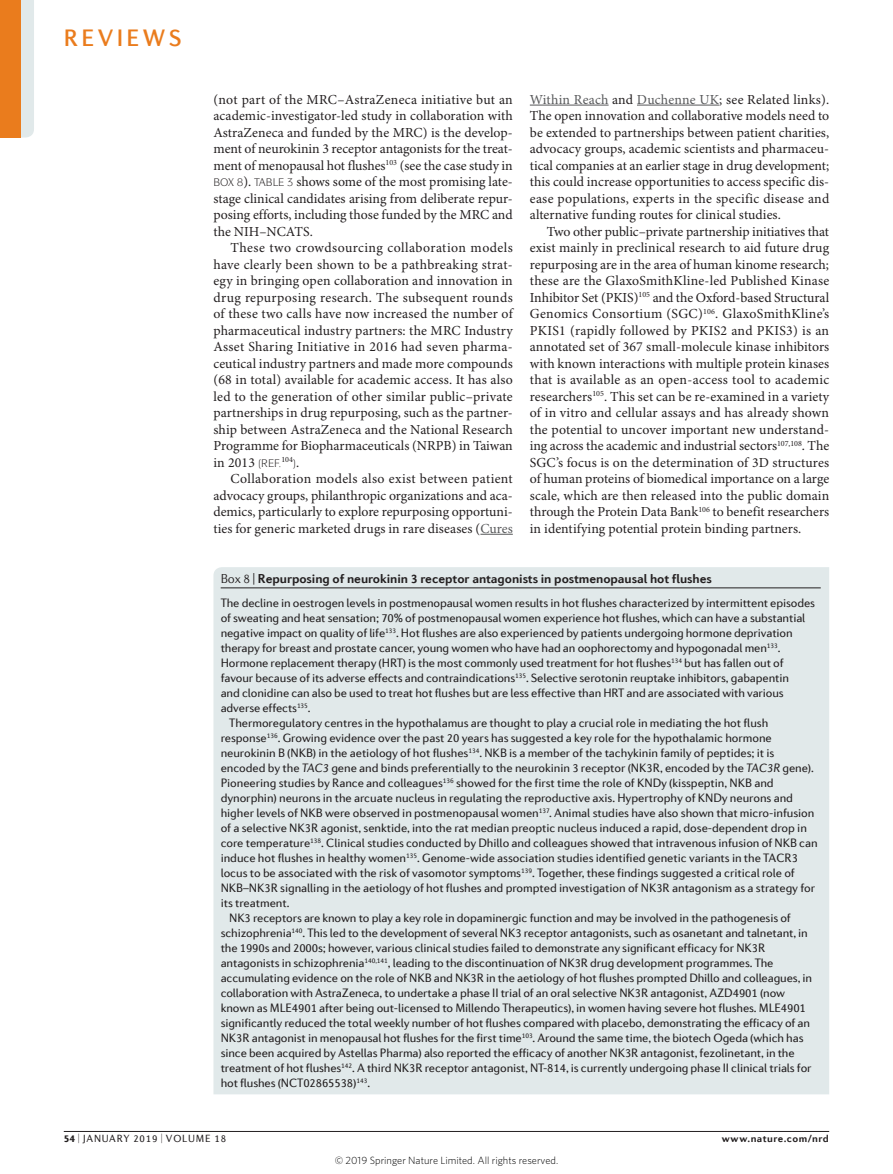
<style>
.page{position:relative;width:893px;height:1174px;background:#fff}
.page>*{position:absolute;margin:0;border:0;box-sizing:border-box;transform-origin:0 0}
.t1{font:500 24px "Diverda Sans Com";letter-spacing:.14em;color:#ea7c1d}
.Body_text{font:13.8px/16.5px "Minion Pro";color:#231f20;text-align:justify}
.Box_title{font:700 13.05px "Diverda Sans Com";letter-spacing:-.005em;color:#231f20}
.Box_text{font:12.3px/15px "Diverda Sans Com";letter-spacing:-.005em;color:#231f20}
.Box_first{font:12.3px/15px "Diverda Sans Com";letter-spacing:-.01em;color:#231f20}
.t2{font:300 10.5px "Whitney";color:#000}
.t3{font:10.5px "Diverda Sans Com";letter-spacing:.075em;color:#231f20;scale:.5 1}
.t4{font:700 10.5px "Diverda Sans Com";letter-spacing:.045em;color:#231f20}
.Body_text-2{font:8.1px "Minion Pro";color:#231f20}
.s1{color:#57585a}
.s2{font-weight:300}
.s3{font-family:"Diverda Sans Com Regular 2"}
.s4{font-style:italic}
.s5{font-size:13.8px}
.s6{font-weight:900}
</style>
<div class="page">
<hr style="left:64px;top:1131px;width:765px;height:1px;background:#231f20">
<hr style="left:480px;top:534px;width:33px;height:1px;background:#57585a">
<hr style="left:530px;top:105px;width:79px;height:1px;background:#57585a">
<hr style="left:637px;top:105px;width:82px;height:1px;background:#57585a">
<div style="left:213px;top:567px;width:616px;height:527px;background:#e1e9ea"></div>
<hr style="left:221px;top:587px;width:600px;height:1px;background:#231f20">
<div style="left:21px;top:0;width:13px;height:138px;background:#e1e9ea"></div>
<div style="left:0;top:0;width:21px;height:138px;background:#ea7c1d"></div>
<h1 class="t1" style="left:64px;top:24px;width:119px">REVIEWS</h1>
<p class="Body_text" style="left:213px;top:92px;width:301px">(not part of the MRC–AstraZeneca initiative but an</p>
<p class="Body_text" style="left:213px;top:108px;width:301px">academic--investigator-led study in collaboration with</p>
<p class="Body_text" style="left:213px;top:125px;width:301px">AstraZeneca and funded by the MRC) is the develop‑</p>
<p class="Body_text" style="left:213px;top:141px;width:301px">ment of neurokinin 3 receptor antagonists for the treat‑</p>
<p class="Body_text" style="left:213px;top:158px;width:301px">ment of menopausal hot flushes<sup>103</sup> (see the case study in</p>
<p class="Body_text" style="left:243px;top:174px;width:9px">).</p>
<p class="Body_text" style="left:530px;top:92px;width:301px"><span class="s1">Within Reach</span> and <span class="s1">Duchenne UK</span>; see Related links).<br>The open innovation and collaborative models need to be extended to partnerships between patient charities, advocacy groups, academic scientists and pharmaceu‑ tical companies at an earlier stage in drug development; this could increase opportunities to access specific dis‑ ease populations, experts in the specific disease and alternative funding routes for clinical studies.</p>
<p class="Body_text" style="left:530px;top:224px;width:301px;text-indent:17px">Two other public–private partnership initiatives that exist mainly in preclinical research to aid future drug repurposing are in the area of human kinome research; these are the GlaxoSmithKline-led Published Kinase Inhibitor Set (PKIS)<sup>105</sup> and the Oxford-based Structural Genomics Consortium (SGC)<sup>106</sup>. GlaxoSmithKline’s PKIS1 (rapidly followed by PKIS2 and PKIS3) is an annotated set of 367 small-molecule kinase inhibitors with known interactions with multiple protein kinases that is available as an open-access tool to academic researchers<sup>105</sup>. This set can be re‑examined in a variety of in vitro and cellular assays and has already shown the potential to uncover important new understand‑ ing across the academic and industrial sectors<sup>107,108</sup>. The SGC’s focus is on the determination of 3D structures of human proteins of biomedical importance on a large scale, which are then released into the public domain through the Protein Data Bank<sup>106</sup> to benefit researchers in identifying potential protein binding partners.</p>
<p class="Box_title" style="left:221px;top:571px;width:493px"><span class="s2">Box 8 |</span> Repurposing of neurokinin 3 receptor antagonists in postmenopausal hot flushes</p>
<p class="Box_first" style="left:221px;top:595px;width:596px">The decline in oestrogen levels in postmenopausal women results in hot flushes characterized by intermittent episodes of sweating and heat sensation; 70% of postmenopausal women experience hot flushes, which can have a substantial negative impact on quality of life<sup>133</sup>. Hot flushes are also experienced by patients undergoing hormone deprivation therapy for breast and prostate cancer, young women who have had an oophorectomy and hypogonadal men<sup>133</sup>.<br>Hormone replacement therapy (HRT) is the most commonly used treatment for hot flushes<sup>134</sup> but has fallen out of favour because of its adverse effects and contraindications<sup>135</sup>. Selective serotonin reuptake inhibitors, gabapentin<br>and clonidine can also be used to treat hot flushes but are less effective than HRT and are associated with various adverse effects<sup>135</sup>.</p>
<p class="Box_text" style="left:221px;top:715px;width:598px;text-indent:9px">Thermoregulatory centres in the hypothalamus are thought to play a crucial role in mediating the hot flush response<sup>136</sup><span class="s3">. Growing evidence over the past 20 years has suggested a key role for the hypothalamic hormone </span>neurokinin B (NKB) in the aetiology of hot flushes<sup>134</sup>. NKB is a member of the tachykinin family of peptides; it is encoded by the <span class="s4">TAC3</span> gene and binds preferentially to the neurokinin 3 receptor (NK3R, encoded by the <span class="s4">TAC3R</span> gene).<br>Pioneering studies by Rance and colleagues<sup>136</sup> showed for the first time the role of KNDy (kisspeptin, NKB and dynorphin) neurons in the arcuate nucleus in regulating the reproductive axis. Hypertrophy of KNDy neurons and higher levels of NKB were observed in postmenopausal women<sup>137</sup>. Animal studies have also shown that micro-infusion of a selective NK3R agonist, senktide, into the rat median preoptic nucleus induced a rapid, dose-dependent drop in core temperature<sup>138</sup>. Clinical studies conducted by Dhillo and colleagues showed that intravenous infusion of NKB can induce hot flushes in healthy women<sup>135</sup>. Genome-wide association studies identified genetic variants in the TACR3 locus to be associated with the risk of vasomotor symptoms<sup>139</sup>. Together, these findings suggested a critical role of NKB–NK3R signalling in the aetiology of hot flushes and prompted investigation of NK3R antagonism as a strategy for its treatment.</p>
<p class="Box_text" style="left:221px;top:910px;width:593px;text-indent:9px">NK3 receptors are known to play a key role in dopaminergic function and may be involved in the pathogenesis of schizophrenia<sup>140</sup>. This led to the development of several NK3 receptor antagonists, such as osanetant and talnetant, in the 1990s and 2000s; however, various clinical studies failed to demonstrate any significant efficacy for NK3R antagonists in schizophrenia<sup>140,141</sup>, leading to the discontinuation of NK3R drug development programmes. The accumulating evidence on the role of NKB and NK3R in the aetiology of hot flushes prompted Dhillo and colleagues, in <span class="s3">collaboration with AstraZeneca, to undertake a phase II trial of an oral selective NK3R antagonist, AZD4901 (now </span>known as MLE4901 after being out-licensed to Millendo Therapeutics), in women having severe hot flushes. MLE4901 significantly reduced the total weekly number of hot flushes compared with placebo, demonstrating the efficacy of an NK3R antagonist in menopausal hot flushes for the first time<sup>103</sup>. Around the same time, the biotech Ogeda (which has since been acquired by Astellas Pharma) also reported the efficacy of another NK3R antagonist, fezolinetant, in the treatment of hot flushes<sup>142</sup><span class="s3">. A third NK3R receptor antagonist, NT‑814, is currently undergoing phase II clinical trials for </span>hot flushes (NCT02865538)<sup>143</sup>.</p>
<p class="Body_text" style="left:213px;top:174px;width:301px;text-indent:73px">✓ shows some of the most promising late&shy;stage clinical candidates arising from deliberate repur‑ posing efforts, including those funded by the MRC and the NIH–NCATS.</p>
<p class="Body_text" style="left:213px;top:240px;width:301px;text-indent:17px">These two crowdsourcing collaboration models have clearly been shown to be a pathbreaking strat‑ egy in bringing open collaboration and innovation in drug repurposing research. The subsequent rounds of these two calls have now increased the number of pharmaceutical industry partners: the MRC Industry Asset Sharing Initiative in 2016 had seven pharma‑ ceutical industry partners and made more compounds (68 in total) available for academic access. It has also led to the generation of other similar public–private partnerships in drug repurposing, such as the partner‑ ship between AstraZeneca and the National Research Programme for Biopharmaceuticals (NRPB) in Taiwan in 2013</p>
<p class="Body_text-2" style="left:281px;top:455px;width:19px">104 <span class="s5">.</span></p>
<p class="Body_text" style="left:213px;top:471px;width:301px;text-indent:17px">Collaboration models also exist between patient advocacy groups, philanthropic organizations and aca‑ demics, particularly to explore repurposing opportuni‑ ties for generic marketed drugs in rare diseases (<span class="s1">Cures</span></p>
<p class="t3" style="left:64px;top:1132px;width:326px"><span class="s6">54</span> | JANUARY 2019 | VOLUME 18</p>
<p class="t4" style="left:722px;top:1132px;width:109px">www.nature.com/nrd</p>
<p class="t2" style="left:335px;top:1153px;width:225px">© 2019 Springer Nature Limited. All rights reserved.</p>
</div>
